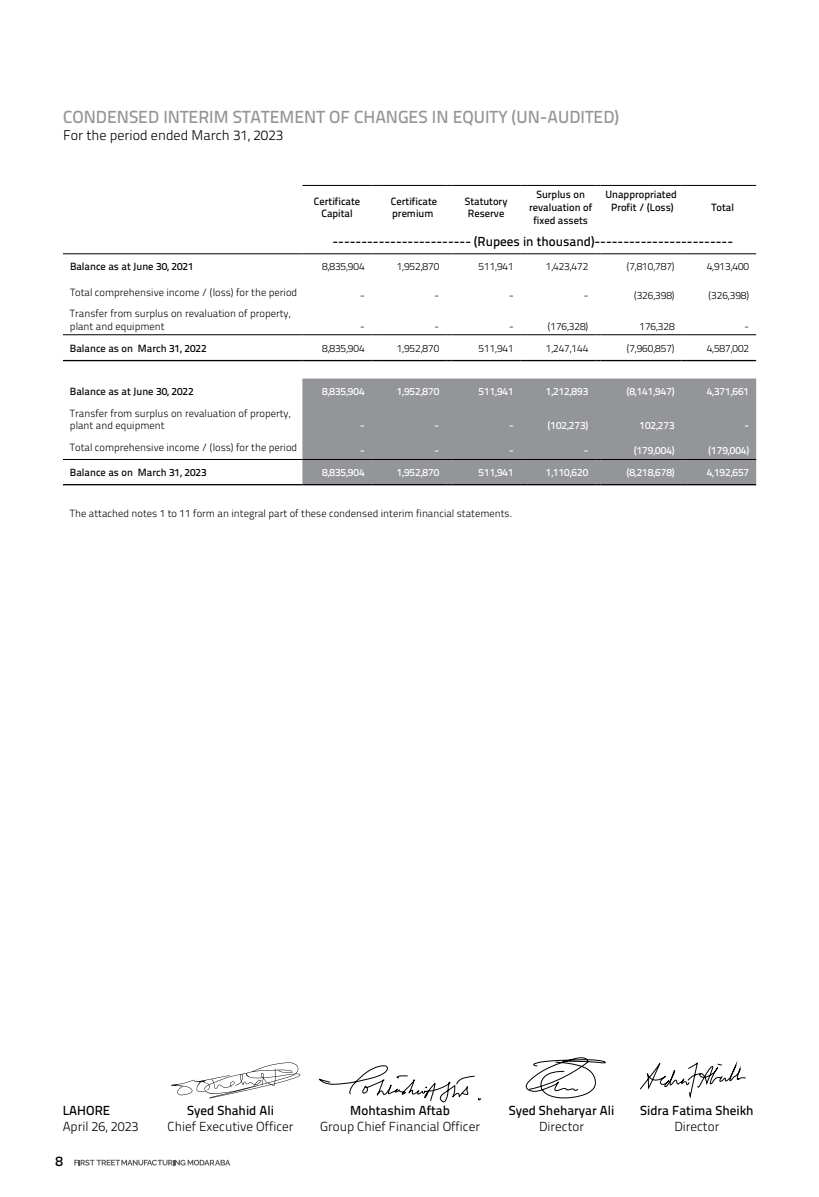
<style>
.page{position:relative;width:819px;height:1197px;background:#fff}
.page>*{position:absolute;margin:0;border:0;box-sizing:border-box;transform-origin:0 0}
.t1{font:17.5px "Titillium Text 25 L 600 wt";color:#939598}
.t2{font:14px "Titillium Text 25 L 250 wt";color:#000}
.t3{font:14px "Titillium Text 25 L 600 wt";color:#000}
.t4{font:13.12px "Titillium Text 25 L 600 wt";color:#000}
.t5{font:13.12px "Titillium Text 25 L 250 wt";color:#000}
.t6{font:10.5px/12.6px "Titillium Text 25 L 250 wt";color:#000}
.t7{font:10.5px/12.6px "Titillium Text 25 L 600 wt";color:#000;text-align:center}
.t8{font:10.5px "Titillium Text 25 L 600 wt";color:#fff}
</style>
<div class="page">
<svg style="left:74px;top:1160px;width:156px;height:6px"></svg>
<div style="left:302px;top:379px;width:454px;height:105px;background:#939598"></div>
<hr style="left:63px;top:484px;width:239px;height:1px;background:#000">
<hr style="left:302px;top:484px;width:70px;height:1px;background:#000">
<hr style="left:377px;top:484px;width:69px;height:1px;background:#000">
<hr style="left:452px;top:484px;width:69px;height:1px;background:#000">
<hr style="left:526px;top:484px;width:69px;height:1px;background:#000">
<hr style="left:601px;top:484px;width:81px;height:1px;background:#000">
<hr style="left:687px;top:484px;width:69px;height:1px;background:#000">
<hr style="left:63px;top:253px;width:239px;height:1px;background:#000">
<hr style="left:302px;top:253px;width:70px;height:1px;background:#000">
<hr style="left:377px;top:253px;width:69px;height:1px;background:#000">
<hr style="left:452px;top:253px;width:69px;height:1px;background:#000">
<hr style="left:526px;top:253px;width:69px;height:1px;background:#000">
<hr style="left:601px;top:253px;width:81px;height:1px;background:#000">
<hr style="left:687px;top:253px;width:69px;height:1px;background:#000">
<hr style="left:302px;top:185px;width:70px;height:1px;background:#000">
<hr style="left:377px;top:185px;width:69px;height:1px;background:#000">
<hr style="left:452px;top:185px;width:69px;height:1px;background:#000">
<hr style="left:526px;top:185px;width:69px;height:1px;background:#000">
<hr style="left:601px;top:185px;width:81px;height:1px;background:#000">
<hr style="left:687px;top:185px;width:69px;height:1px;background:#000">
<hr style="left:63px;top:459px;width:239px;height:1px;background:#000">
<hr style="left:302px;top:459px;width:70px;height:1px;background:#000">
<hr style="left:377px;top:459px;width:69px;height:1px;background:#000">
<hr style="left:452px;top:459px;width:69px;height:1px;background:#000">
<hr style="left:526px;top:459px;width:69px;height:1px;background:#000">
<hr style="left:601px;top:459px;width:81px;height:1px;background:#000">
<hr style="left:687px;top:459px;width:69px;height:1px;background:#000">
<hr style="left:63px;top:360px;width:239px;height:1px;background:#000">
<hr style="left:302px;top:360px;width:70px;height:1px;background:#000">
<hr style="left:377px;top:360px;width:69px;height:1px;background:#000">
<hr style="left:452px;top:360px;width:69px;height:1px;background:#000">
<hr style="left:526px;top:360px;width:69px;height:1px;background:#000">
<hr style="left:601px;top:360px;width:81px;height:1px;background:#000">
<hr style="left:687px;top:360px;width:69px;height:1px;background:#000">
<hr style="left:63px;top:334px;width:239px;height:1px;background:#000">
<hr style="left:302px;top:334px;width:70px;height:1px;background:#000">
<hr style="left:377px;top:334px;width:69px;height:1px;background:#000">
<hr style="left:452px;top:334px;width:69px;height:1px;background:#000">
<hr style="left:526px;top:334px;width:69px;height:1px;background:#000">
<hr style="left:601px;top:334px;width:81px;height:1px;background:#000">
<hr style="left:687px;top:334px;width:69px;height:1px;background:#000">
<svg style="left:171px;top:1062px;width:129px;height:36px"></svg>
<svg style="left:319px;top:1065px;width:163px;height:38px"></svg>
<svg style="left:639px;top:1060px;width:107px;height:39px"></svg>
<svg style="left:525px;top:1057px;width:81px;height:42px"></svg>
<h1 class="t1" style="left:63px;top:103px;width:558px">CONDENSED INTERIM STATEMENT OF CHANGES IN EQUITY (UN-AUDITED)</h1>
<h2 class="t2" style="left:63px;top:124px;width:222px">For the period ended March 31, 2023</h2>
<p class="t7" style="left:314px;top:194px;width:48px">Certificate<br>Capital</p>
<p class="t7" style="left:391px;top:194px;width:48px;text-align:left">Certificate premium</p>
<p class="t7" style="left:465px;top:194px;width:44px;text-align:left">Statutory<br>Reserve</p>
<p class="t7" style="left:529px;top:188px;width:65px">Surplus on revaluation of fixed assets</p>
<p class="t7" style="left:605px;top:188px;width:73px">Unappropriated<br>Profit / (Loss)</p>
<p class="t7" style="left:711px;top:200px;width:24px">Total</p>
<p class="t4" style="left:333px;top:232px;width:402px">------------------------ (Rupees in thousand)------------------------</p>
<p class="t7" style="left:70px;top:260px;width:125px">Balance as at June 30, 2021</p>
<p class="t6" style="left:322px;top:260px;width:44px">8,835,904</p>
<p class="t6" style="left:397px;top:260px;width:44px">1,952,870</p>
<p class="t6" style="left:479px;top:260px;width:37px">511,941</p>
<p class="t6" style="left:546px;top:260px;width:44px">1,423,472</p>
<p class="t6" style="left:627px;top:260px;width:49px">(7,810,787)</p>
<p class="t6" style="left:707px;top:260px;width:44px">4,913,400</p>
<p class="t6" style="left:70px;top:285px;width:229px">Total comprehensive income / (loss) for the period</p>
<p class="t6" style="left:360px;top:289px;width:6px">-</p>
<p class="t6" style="left:435px;top:289px;width:6px">-</p>
<p class="t6" style="left:509px;top:289px;width:6px">-</p>
<p class="t6" style="left:584px;top:289px;width:6px">-</p>
<p class="t6" style="left:634px;top:289px;width:42px">(326,398)</p>
<p class="t6" style="left:709px;top:289px;width:42px">(326,398)</p>
<p class="t6" style="left:70px;top:307px;width:222px">Transfer from surplus on revaluation of property, plant and equipment</p>
<p class="t6" style="left:360px;top:319px;width:6px">-</p>
<p class="t6" style="left:435px;top:319px;width:6px">-</p>
<p class="t6" style="left:509px;top:319px;width:6px">-</p>
<p class="t6" style="left:548px;top:319px;width:42px">(176,328)</p>
<p class="t6" style="left:639px;top:319px;width:37px">176,328</p>
<p class="t6" style="left:745px;top:319px;width:6px">-</p>
<p class="t7" style="left:70px;top:341px;width:138px">Balance as on March 31, 2022</p>
<p class="t6" style="left:322px;top:341px;width:44px">8,835,904</p>
<p class="t6" style="left:397px;top:341px;width:44px">1,952,870</p>
<p class="t6" style="left:479px;top:341px;width:37px">511,941</p>
<p class="t6" style="left:546px;top:341px;width:44px">1,247,144</p>
<p class="t6" style="left:627px;top:341px;width:49px">(7,960,857)</p>
<p class="t6" style="left:707px;top:341px;width:44px">4,587,002</p>
<p class="t7" style="left:70px;top:384px;width:125px">Balance as at June 30, 2022</p>
<p class="t8" style="left:322px;top:383px;width:44px">8,835,904</p>
<p class="t8" style="left:397px;top:383px;width:44px">1,952,870</p>
<p class="t8" style="left:479px;top:383px;width:37px">511,941</p>
<p class="t8" style="left:546px;top:383px;width:44px">1,212,893</p>
<p class="t8" style="left:627px;top:383px;width:49px">(8,141,947)</p>
<p class="t8" style="left:707px;top:383px;width:44px">4,371,661</p>
<p class="t6" style="left:70px;top:406px;width:222px">Transfer from surplus on revaluation of property, plant and equipment</p>
<p class="t8" style="left:360px;top:418px;width:6px">-</p>
<p class="t8" style="left:435px;top:418px;width:6px">-</p>
<p class="t8" style="left:509px;top:418px;width:6px">-</p>
<p class="t8" style="left:548px;top:418px;width:42px">(102,273)</p>
<p class="t8" style="left:639px;top:418px;width:37px">102,273</p>
<p class="t8" style="left:745px;top:418px;width:6px">-</p>
<p class="t6" style="left:70px;top:440px;width:229px">Total comprehensive income / (loss) for the period</p>
<p class="t8" style="left:360px;top:443px;width:6px">-</p>
<p class="t8" style="left:435px;top:443px;width:6px">-</p>
<p class="t8" style="left:509px;top:443px;width:6px">-</p>
<p class="t8" style="left:584px;top:443px;width:6px">-</p>
<p class="t8" style="left:634px;top:443px;width:42px">(179,004)</p>
<p class="t8" style="left:709px;top:443px;width:42px">(179,004)</p>
<p class="t7" style="left:70px;top:465px;width:138px">Balance as on March 31, 2023</p>
<p class="t8" style="left:322px;top:464px;width:44px">8,835,904</p>
<p class="t8" style="left:397px;top:464px;width:44px">1,952,870</p>
<p class="t8" style="left:479px;top:464px;width:37px">511,941</p>
<p class="t8" style="left:546px;top:464px;width:44px">1,110,620</p>
<p class="t8" style="left:627px;top:464px;width:49px">(8,218,678)</p>
<p class="t8" style="left:707px;top:464px;width:44px">4,192,657</p>
<p class="t6" style="left:70px;top:506px;width:444px">The attached notes 1 to 11 form an integral part of these condensed interim financial statements.</p>
<p class="t4" style="left:63px;top:1100px;width:49px">LAHORE</p>
<p class="t5" style="left:63px;top:1117px;width:77px">April 26, 2023</p>
<h2 class="t3" style="left:56px;top:1150px;width:9px">8</h2>
<p class="t4" style="left:187px;top:1100px;width:88px">Syed Shahid Ali</p>
<p class="t5" style="left:168px;top:1117px;width:127px">Chief Executive Officer</p>
<p class="t4" style="left:350px;top:1100px;width:101px">Mohtashim Aftab</p>
<p class="t5" style="left:320px;top:1117px;width:161px">Group Chief Financial Officer</p>
<p class="t4" style="left:509px;top:1100px;width:107px">Syed Sheharyar Ali</p>
<p class="t5" style="left:539px;top:1117px;width:46px">Director</p>
<p class="t4" style="left:640px;top:1100px;width:115px">Sidra Fatima Sheikh</p>
<p class="t5" style="left:674px;top:1117px;width:46px">Director</p>
</div>
